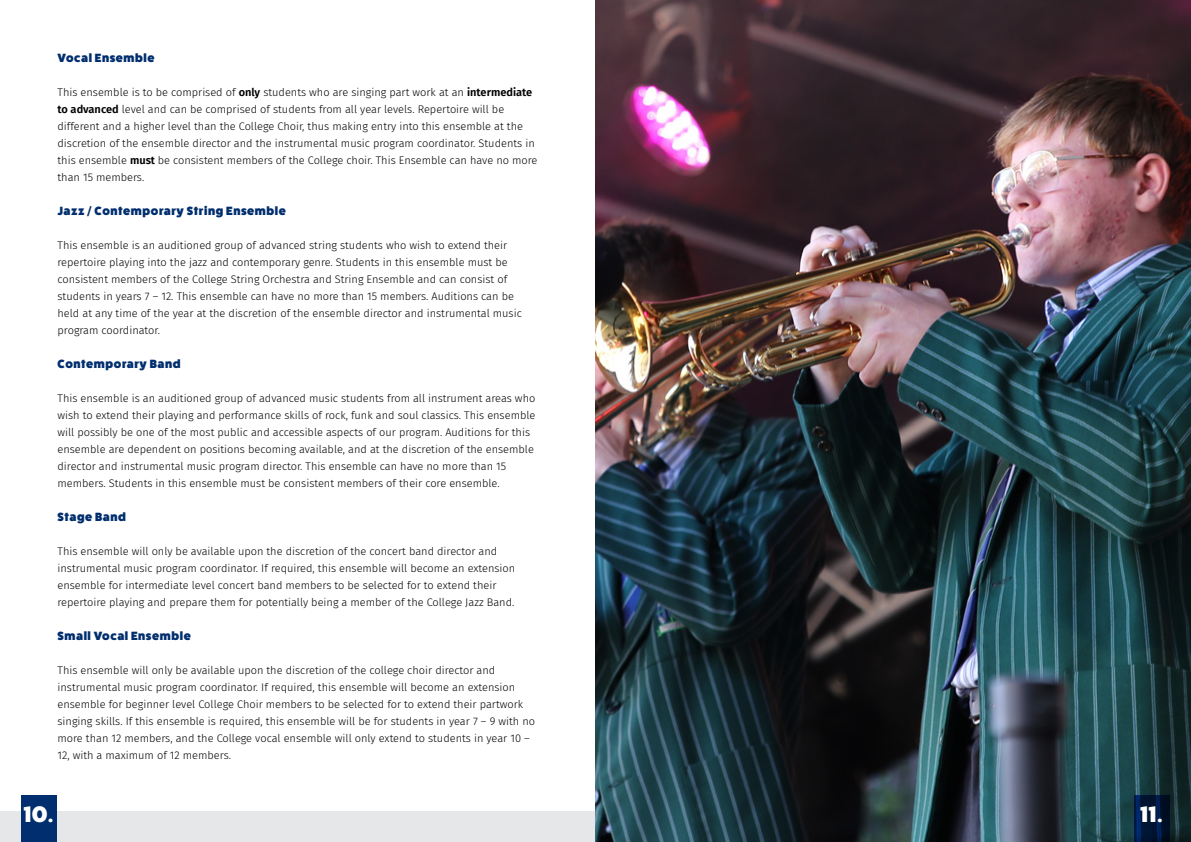
<style>
.page{position:relative;width:1191px;height:842px;background:#fff}
.page>*{position:absolute;margin:0;border:0;box-sizing:border-box;transform-origin:0 0}
.t1{font:800 22.5px "Fat Frank";color:#fff}
.t2{font:800 12px "Fat Frank";letter-spacing:.05em;color:#002e6e}
.t3{font:300 11px/17px "Fira Sans";color:#000}
.s1{font-weight:600}
</style>
<div class="page">
<div style="left:0;top:811px;width:1191px;height:31px;background:#e6e7e8"></div>
<div style="left:21px;top:795px;width:36px;height:47px;background:#002e6e"></div>
<img style="left:595px;top:0;width:596px;height:842px">
<svg style="left:1134px;top:795px;width:35px;height:47px"></svg>
<p class="t2" style="left:58px;top:51px;width:99px">Vocal Ensemble</p>
<p class="t3" style="left:58px;top:84px;width:481px">This ensemble is to be comprised of <span class="s1">only</span> students who are singing part work at an <span class="s1">intermediate to advanced</span> level and can be comprised of students from all year levels. Repertoire will be different and a higher level than the College Choir, thus making entry into this ensemble at the discretion of the ensemble director and the instrumental music program coordinator. Students in this ensemble <span class="s1">must</span> be consistent members of the College choir. This Ensemble can have no more than 15 members.</p>
<p class="t2" style="left:58px;top:204px;width:230px">Jazz / Contemporary String Ensemble</p>
<p class="t3" style="left:58px;top:237px;width:466px">This ensemble is an auditioned group of advanced string students who wish to extend their repertoire playing into the jazz and contemporary genre. Students in this ensemble must be consistent members of the College String Orchestra and String Ensemble and can consist of students in years 7 – 12. This ensemble can have no more than 15 members. Auditions can be held at any time of the year at the discretion of the ensemble director and instrumental music program coordinator.</p>
<p class="t2" style="left:58px;top:357px;width:125px">Contemporary Band</p>
<p class="t3" style="left:58px;top:390px;width:479px">This ensemble is an auditioned group of advanced music students from all instrument areas who wish to extend their playing and performance skills of rock, funk and soul classics. This ensemble will possibly be one of the most public and accessible aspects of our program. Auditions for this ensemble are dependent on positions becoming available, and at the discretion of the ensemble director and instrumental music program director. This ensemble can have no more than 15 members. Students in this ensemble must be consistent members of their core ensemble.</p>
<p class="t2" style="left:58px;top:510px;width:70px">Stage Band</p>
<p class="t3" style="left:58px;top:543px;width:459px">This ensemble will only be available upon the discretion of the concert band director and instrumental music program coordinator. If required, this ensemble will become an extension ensemble for intermediate level concert band members to be selected for to extend their repertoire playing and prepare them for potentially being a member of the College Jazz Band.</p>
<p class="t2" style="left:58px;top:629px;width:135px">Small Vocal Ensemble</p>
<p class="t3" style="left:58px;top:662px;width:479px">This ensemble will only be available upon the discretion of the college choir director and instrumental music program coordinator. If required, this ensemble will become an extension ensemble for beginner level College Choir members to be selected for to extend their partwork singing skills. If this ensemble is required, this ensemble will be for students in year 7 – 9 with no more than 12 members, and the College vocal ensemble will only extend to students in year 10 – 12, with a maximum of 12 members.</p>
<h1 class="t1" style="left:24px;top:802px;width:31px">10.</h1>
<h1 class="t1" style="left:1140px;top:802px;width:24px">11.</h1>
</div>
